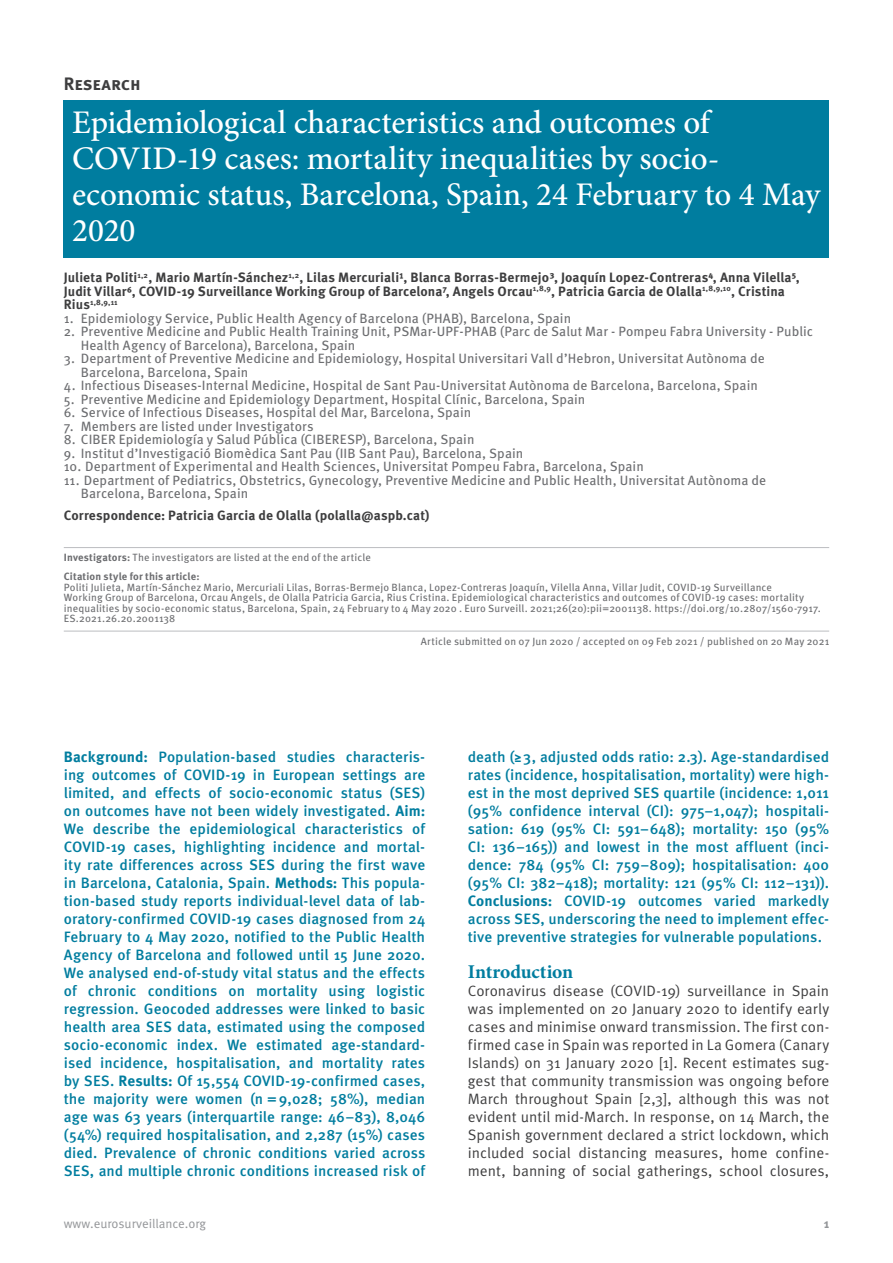
<style>
.page{position:relative;width:893px;height:1263px;background:#fff}
.page>*{position:absolute;margin:0;border:0;box-sizing:border-box;transform-origin:0 0}
.t1{font:500 33px/36px "Minion Pro";letter-spacing:-.005em;color:#fff}
.t2{font:700 19.5px "Minion Pro";letter-spacing:-.005em;color:#007d9f}
.t3{font:700 18px "Meta Pro";letter-spacing:-.005em;color:#3e3e3f}
.t4{font:500 15px/18px "Meta Pro";letter-spacing:.005em;color:#007d9f;text-align:justify}
.t5{font:15px/18px "Meta Pro";color:#3e3e3f;text-align:justify}
.t6{font:13.5px/13.5px "Meta Pro";letter-spacing:.005em;color:#6c6d70}
.t7{font:700 13.5px/13.5px "Meta Pro";letter-spacing:.005em;color:#3e3e3f}
.t8{font:12.75px "Meta Pro";color:#939598}
.t9{font:700 12.75px "Meta Pro";color:#939598}
.t10{font:10.5px/10.5px "Meta Pro";letter-spacing:.015em;color:#6c6d70}
.t11{font:700 7.8px "Meta Pro";color:#3e3e3f}
.s1{font-size:13.5px}
.s2{font-weight:700}
</style>
<div class="page">
<hr style="left:64px;top:547px;width:765px;height:1px;background:#bcbdc0">
<hr style="left:64px;top:631px;width:765px;height:1px;background:#bcbdc0">
<div style="left:64px;top:100px;width:765px;height:158px;background:#007d9f"></div>
<p class="t3" style="left:64px;top:72px;width:79px">Research</p>
<h1 class="t1" style="left:72px;top:104px;width:749px">Epidemiological characteristics and outcomes of COVID-19 cases: mortality inequalities by socio&shy;economic status, Barcelona, Spain, 24 February to 4 May 2020</h1>
<p class="t7" style="left:64px;top:271px;width:737px">Julieta Politi<sup>1,2</sup>, Mario Martín-Sánchez<sup>1,2</sup>, Lilas Mercuriali¹, Blanca Borras-Bermejo³, Joaquín Lopez-Contreras⁴, Anna Vilella⁵,<br>Judit Villar⁶, COVID-19 Surveillance Working Group of Barcelona⁷, Angels Orcau<sup>1,8,9</sup>, Patricia Garcia de Olalla<sup>1,8,9,10</sup>, Cristina</p>
<p class="t11" style="left:64px;top:297px;width:55px"><span class="s1">Rius</span>1,8,9,11</p>
<p class="t6" style="left:64px;top:312px;width:509px">1. Epidemiology Service, Public Health Agency of Barcelona (PHAB), Barcelona, Spain</p>
<p class="t6" style="left:81px;top:325px;width:734px;text-indent:-17px">2. Preventive Medicine and Public Health Training Unit, PSMar-UPF-PHAB (Parc de Salut Mar - Pompeu Fabra University - Public<br>Health Agency of Barcelona), Barcelona, Spain</p>
<p class="t6" style="left:81px;top:352px;width:685px;text-indent:-17px">3. Department of Preventive Medicine and Epidemiology, Hospital Universitari Vall d’Hebron, Universitat Autònoma de<br>Barcelona, Barcelona, Spain</p>
<p class="t6" style="left:64px;top:379px;width:696px">4. Infectious Diseases-Internal Medicine, Hospital de Sant Pau-Universitat Autònoma de Barcelona, Barcelona, Spain</p>
<p class="t6" style="left:64px;top:393px;width:523px">5. Preventive Medicine and Epidemiology Department, Hospital Clínic, Barcelona, Spain</p>
<p class="t6" style="left:64px;top:406px;width:409px">6. Service of Infectious Diseases, Hospital del Mar, Barcelona, Spain</p>
<p class="t6" style="left:64px;top:420px;width:251px">7. Members are listed under Investigators</p>
<p class="t6" style="left:64px;top:433px;width:412px">8. CIBER Epidemiología y Salud Pública (CIBERESP), Barcelona, Spain</p>
<p class="t6" style="left:64px;top:447px;width:461px">9. Institut d’Investigació Biomèdica Sant Pau (IIB Sant Pau), Barcelona, Spain</p>
<p class="t6" style="left:64px;top:460px;width:581px">10. Department of Experimental and Health Sciences, Universitat Pompeu Fabra, Barcelona, Spain</p>
<p class="t6" style="left:81px;top:474px;width:687px;text-indent:-17px">11. Department of Pediatrics, Obstetrics, Gynecology, Preventive Medicine and Public Health, Universitat Autònoma de<br>Barcelona, Barcelona, Spain</p>
<p class="t7" style="left:64px;top:509px;width:367px">Correspondence: Patricia Garcia de Olalla (polalla@aspb.cat)</p>
<p class="t10" style="left:64px;top:548px;width:309px;line-height:19.5px"><span class="s2">Investigators:</span> The investigators are listed at the end of the article<br><span class="s2">Citation style for this article:</span></p>
<p class="t10" style="left:64px;top:582px;width:758px">Politi Julieta, Martín-Sánchez Mario, Mercuriali Lilas, Borras-Bermejo Blanca, Lopez-Contreras Joaquín, Vilella Anna, Villar Judit, COVID-19 Surveillance<br>Working Group of Barcelona, Orcau Angels, de Olalla Patricia Garcia, Rius Cristina. Epidemiological characteristics and outcomes of COVID-19 cases: mortality inequalities by socio-economic status, Barcelona, Spain, 24 February to 4 May 2020 . Euro Surveill. 2021;26(20):pii=2001138. https://doi.org/10.2807/1560-7917.<br>ES.2021.26.20.2001138</p>
<p class="t10" style="left:421px;top:637px;width:410px">Article submitted on 07 Jun 2020 / accepted on 09 Feb 2021 / published on 20 May 2021</p>
<p class="t4" style="left:64px;top:748px;width:363px"><span class="s2">Background:</span> Population-based studies characteris&shy;ing outcomes of COVID-19 in European settings are limited, and effects of socio-economic status (SES) on outcomes have not been widely investigated. <span class="s2">Aim:<br></span>We describe the epidemiological characteristics of COVID-19 cases, highlighting incidence and mortal&shy;ity rate differences across SES during the first wave in Barcelona, Catalonia, Spain. <span class="s2">Methods:</span> This popula&shy;tion-based study reports individual-level data of lab&shy;oratory-confirmed COVID-19 cases diagnosed from 24<br>February to 4 May 2020, notified to the Public Health Agency of Barcelona and followed until 15 June 2020.<br>We analysed end-of-study vital status and the effects of chronic conditions on mortality using logistic regression. Geocoded addresses were linked to basic health area SES data, estimated using the composed socio-economic index. We estimated age-standard&shy;ised incidence, hospitalisation, and mortality rates by SES. <span class="s2">Results:</span> Of 15,554 COVID-19-confirmed cases, the majority were women (n =9,028; 58%), median age was 63 years (interquartile range: 46–83), 8,046 (54%) required hospitalisation, and 2,287 (15%) cases died. Prevalence of chronic conditions varied across SES, and multiple chronic conditions increased risk of</p>
<p class="t4" style="left:468px;top:748px;width:363px">death (≥3, adjusted odds ratio: 2.3). Age-standardised rates (incidence, hospitalisation, mortality) were high&shy;est in the most deprived SES quartile (incidence: 1,011 (95% confidence interval (CI): 975–1,047); hospitali&shy;sation: 619 (95% CI: 591–648); mortality: 150 (95% CI: 136–165)) and lowest in the most affluent (inci&shy;dence: 784 (95% CI: 759–809); hospitalisation: 400 (95% CI: 382–418); mortality: 121 (95% CI: 112–131)).<br><span class="s2">Conclusions:</span> COVID-19 outcomes varied markedly across SES, underscoring the need to implement effec&shy;tive preventive strategies for vulnerable populations.</p>
<h2 class="t2" style="left:468px;top:958px;width:107px">Introduction</h2>
<p class="t5" style="left:468px;top:982px;width:363px">Coronavirus disease (COVID-19) surveillance in Spain was implemented on 20 January 2020 to identify early cases and minimise onward transmission. The first con&shy;firmed case in Spain was reported in La Gomera (Canary Islands) on 31 January 2020 [1]. Recent estimates sug&shy;gest that community transmission was ongoing before March throughout Spain [2,3], although this was not evident until mid-March. In response, on 14 March, the Spanish government declared a strict lockdown, which included social distancing measures, home confine&shy;ment, banning of social gatherings, school closures,</p>
<p class="t8" style="left:64px;top:1215px;width:144px">www.eurosurveillance.org</p>
<p class="t9" style="left:824px;top:1215px;width:7px">1</p>
</div>
